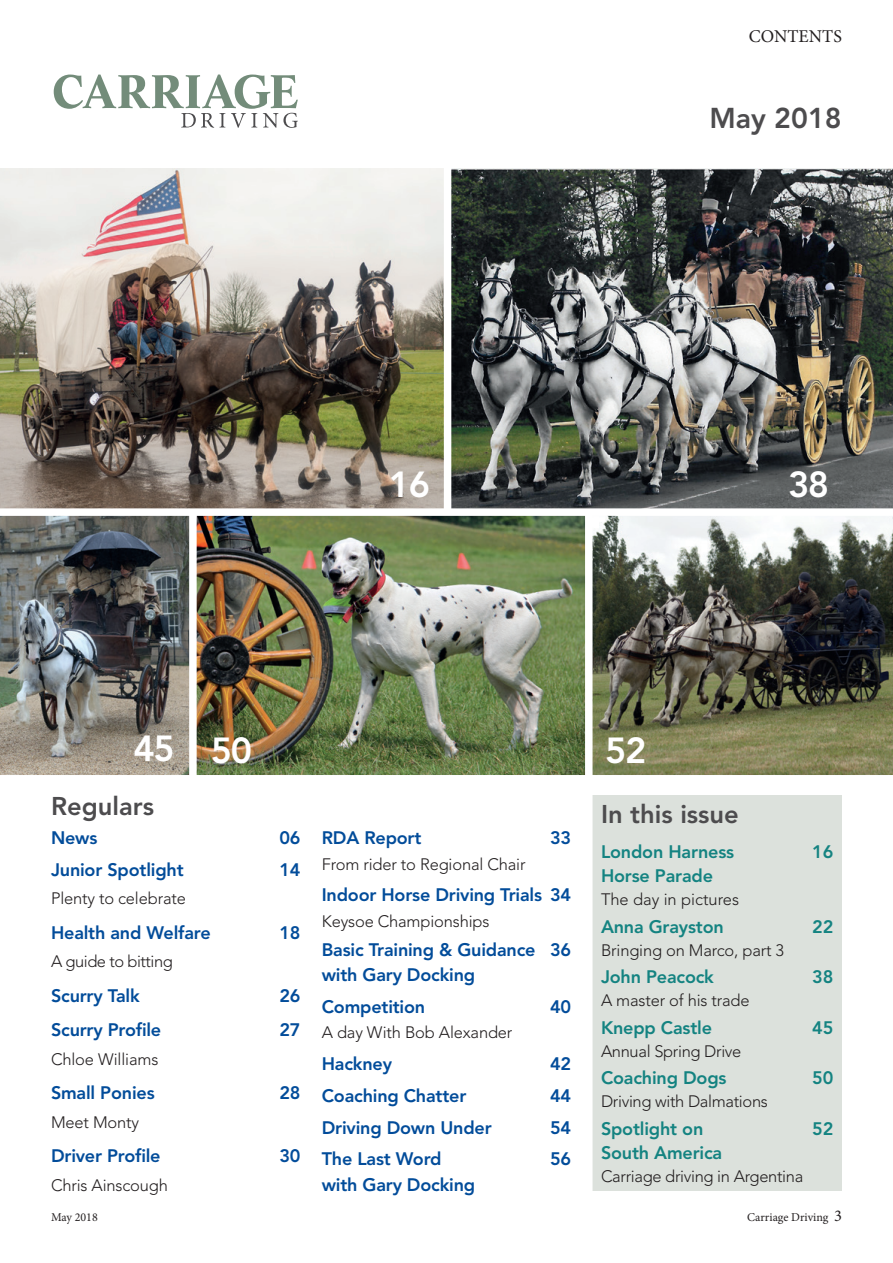
<style>
.page{position:relative;width:893px;height:1263px;background:#fff}
.page>*{position:absolute;margin:0;border:0;box-sizing:border-box;transform-origin:0 0}
.t1{font:800 36px "Avenir LT Std";letter-spacing:-.04em;color:#fff}
.t2{font:800 28.5px "Avenir LT Std";color:#4d4c4e}
.t3{font:800 25.5px "Avenir LT Std";color:#4d4c4e}
.t4{font:800 18px/25.3px "Avenir LT Std";letter-spacing:-.01em;color:#024c9a}
.t5{font:800 18px "Avenir LT Std";letter-spacing:-.01em;color:#148381}
.t6{font:18px "Minion Pro";color:#231f20}
.t7{font:300 16.5px "Avenir LT Std";letter-spacing:-.01em;color:#231f20}
.t8{font:300 16.5px "Avenir LT Std";letter-spacing:-.03em;color:#231f20}
.t9{font:12px "Minion Pro";color:#231f20}
.s1{font-size:16.5px}
</style>
<div class="page">
<svg style="left:54px;top:75px;width:244px;height:53px"></svg>
<div style="left:592px;top:795px;width:250px;height:61px;background:#dce1dc"></div>
<div style="left:592px;top:844px;width:250px;height:347px;background:#dce1dc"></div>
<img style="left:592px;top:516px;width:301px;height:259px">
<img style="left:0;top:516px;width:189px;height:259px">
<img style="left:0;top:169px;width:444px;height:339px">
<img style="left:197px;top:516px;width:388px;height:259px">
<img style="left:451px;top:169px;width:442px;height:339px">
<p class="t6" style="left:749px;top:24px;width:95px">CONTENTS</p>
<h2 class="t2" style="left:709px;top:101px;width:134px">May 2018</h2>
<h1 class="t1" style="left:389px;top:463px;width:43px">16</h1>
<h1 class="t1" style="left:134px;top:728px;width:120px">45 50</h1>
<h1 class="t1" style="left:605px;top:729px;width:43px">52</h1>
<h1 class="t1" style="left:788px;top:463px;width:43px">38</h1>
<h3 class="t3" style="left:51px;top:791px;width:104px">Regulars</h3>
<h3 class="t3" style="left:601px;top:799px;width:139px">In this issue</h3>
<p class="t5" style="left:601px;top:841px;width:135px">London Harness</p>
<p class="t5" style="left:812px;top:841px;width:23px">16</p>
<p class="t5" style="left:601px;top:865px;width:113px">Horse Parade</p>
<p class="t7" style="left:601px;top:890px;width:140px">The day in pictures</p>
<p class="t5" style="left:601px;top:916px;width:124px">Anna Grayston</p>
<p class="t5" style="left:812px;top:916px;width:23px">22</p>
<p class="t7" style="left:601px;top:940px;width:185px">Bringing on Marco, part 3</p>
<p class="t5" style="left:601px;top:966px;width:114px">John Peacock</p>
<p class="t5" style="left:812px;top:966px;width:23px">38</p>
<p class="t7" style="left:601px;top:991px;width:150px">A master of his trade</p>
<p class="t5" style="left:601px;top:1017px;width:113px">Knepp Castle</p>
<p class="t5" style="left:812px;top:1017px;width:23px">45</p>
<p class="t7" style="left:601px;top:1041px;width:142px">Annual Spring Drive</p>
<p class="t5" style="left:601px;top:1067px;width:127px">Coaching Dogs</p>
<p class="t5" style="left:812px;top:1067px;width:23px">50</p>
<p class="t7" style="left:601px;top:1092px;width:168px">Driving with Dalmations</p>
<p class="t5" style="left:601px;top:1118px;width:104px">Spotlight on</p>
<p class="t5" style="left:812px;top:1118px;width:23px">52</p>
<p class="t5" style="left:601px;top:1142px;width:123px">South America</p>
<p class="t7" style="left:601px;top:1167px;width:204px">Carriage driving in Argentina</p>
<p class="t4" style="left:51px;top:825px;width:48px">News</p>
<p class="t4" style="left:279px;top:825px;width:23px">06</p>
<p class="t4" style="left:51px;top:857px;width:134px">Junior Spotlight</p>
<p class="t4" style="left:279px;top:857px;width:23px">14</p>
<p class="t7" style="left:51px;top:889px;width:136px">Plenty to celebrate</p>
<p class="t4" style="left:51px;top:920px;width:161px">Health and Welfare</p>
<p class="t4" style="left:279px;top:920px;width:23px">18</p>
<p class="t8" style="left:51px;top:952px;width:123px">A guide to bitting</p>
<p class="t4" style="left:51px;top:983px;width:90px">Scurry Talk</p>
<p class="t4" style="left:279px;top:983px;width:23px">26</p>
<p class="t4" style="left:51px;top:1017px;width:112px">Scurry Profile</p>
<p class="t4" style="left:279px;top:1017px;width:23px">27</p>
<p class="t7" style="left:51px;top:1049px;width:109px">Chloe Williams</p>
<p class="t4" style="left:51px;top:1080px;width:105px">Small Ponies</p>
<p class="t4" style="left:279px;top:1080px;width:23px">28</p>
<p class="t7" style="left:51px;top:1112px;width:90px">Meet Monty</p>
<p class="t4" style="left:51px;top:1143px;width:111px">Driver Profile</p>
<p class="t4" style="left:279px;top:1143px;width:23px">30</p>
<p class="t7" style="left:51px;top:1175px;width:118px">Chris Ainscough</p>
<p class="t4" style="left:322px;top:825px;width:101px">RDA Report</p>
<p class="t4" style="left:550px;top:825px;width:23px">33</p>
<p class="t7" style="left:322px;top:854px;width:205px">From rider to Regional Chair</p>
<p class="t4" style="left:322px;top:882px;width:251px">Indoor Horse Driving Trials 34</p>
<p class="t7" style="left:322px;top:911px;width:169px">Keysoe Championships</p>
<p class="t4" style="left:322px;top:937px;width:251px">Basic Training &amp; Guidance 36 with Gary Docking</p>
<p class="t4" style="left:322px;top:994px;width:105px">Competition</p>
<p class="t4" style="left:550px;top:994px;width:23px">40</p>
<p class="t7" style="left:322px;top:1023px;width:192px">A day With Bob Alexander</p>
<p class="t4" style="left:322px;top:1051px;width:72px">Hackney</p>
<p class="t4" style="left:550px;top:1051px;width:23px">42</p>
<p class="t4" style="left:322px;top:1083px;width:146px">Coaching Chatter</p>
<p class="t4" style="left:550px;top:1083px;width:23px">44</p>
<p class="t4" style="left:322px;top:1114px;width:171px">Driving Down Under</p>
<p class="t4" style="left:550px;top:1114px;width:23px">54</p>
<p class="t4" style="left:322px;top:1146px;width:121px">The Last Word</p>
<p class="t4" style="left:550px;top:1146px;width:23px">56</p>
<p class="t4" style="left:322px;top:1172px;width:155px">with Gary Docking</p>
<p class="t9" style="left:51px;top:1209px;width:48px">May 2018</p>
<p class="t9" style="left:747px;top:1209px;width:96px">Carriage Driving <span class="s1">3</span></p>
</div>
